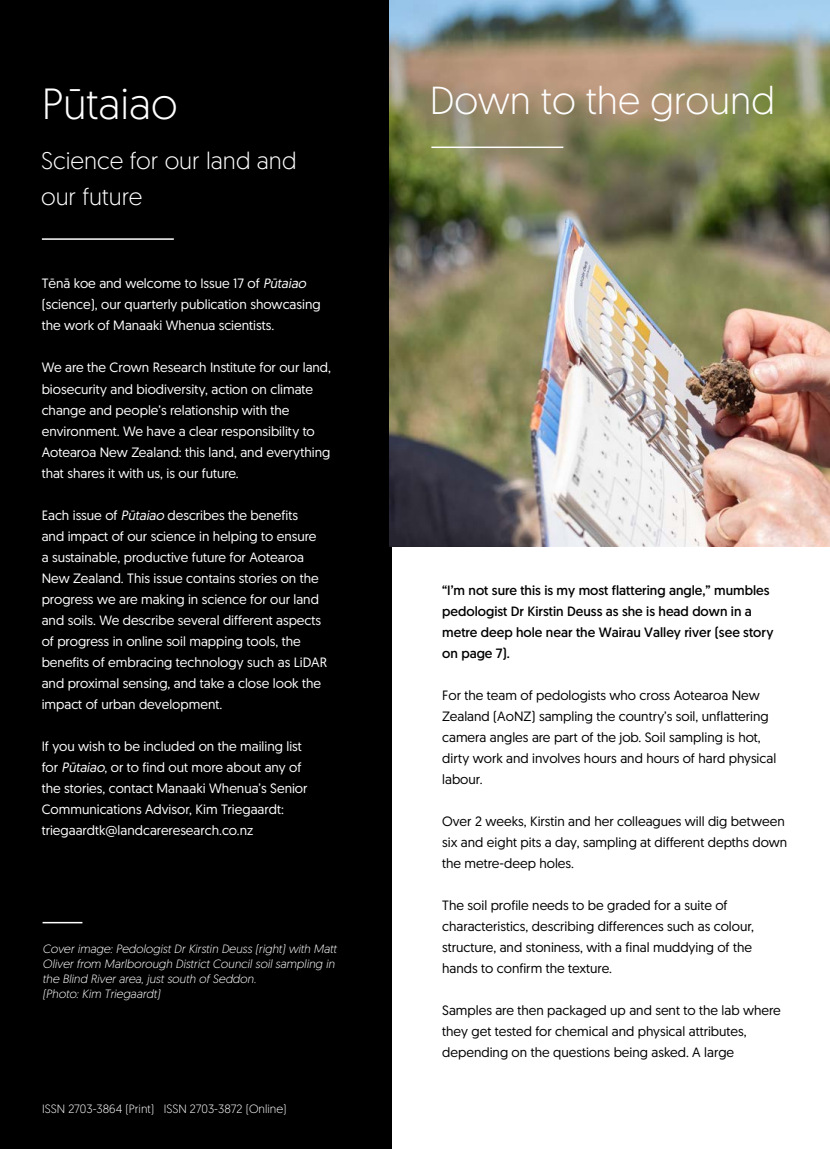
<style>
.page{position:relative;width:830px;height:1149px;background:#fff}
.page>*{position:absolute;margin:0;border:0;box-sizing:border-box;transform-origin:0 0}
.t1{font:300 43.5px "Geomanist";color:#fff}
.t2{font:300 39px "Geomanist";color:#fff}
.t3{font:300 24px/36px "Geomanist";color:#fff}
.t4{font:13.5px/21px "Geomanist";color:#fff}
.t5{font:13.5px/21px "Geomanist";color:#000}
.t6{font:13.5px/21px "Geomanist";color:#000}
.t7{font:italic 300 12px/15px "Geomanist";color:#fff}
.t8{font:300 12px "Geomanist";color:#fff}
.s1{font-style:italic}
</style>
<div class="page">
<div style="left:0;top:0;width:391px;height:1148px;background:#000"></div>
<hr style="left:42px;top:238px;width:132px;height:2px;background:#fff">
<hr style="left:43px;top:921px;width:39px;height:2px;background:#fff">
<img style="left:389px;top:0;width:440px;height:546px">
<hr style="left:431px;top:146px;width:132px;height:2px;background:#fff">
<h1 class="t1" style="left:42px;top:76px;width:137px">Pūtaiao</h1>
<h3 class="t3" style="left:41px;top:141px;width:257px">Science for our land and our future</h3>
<p class="t4" style="left:42px;top:273px;width:280px">Tēnā koe and welcome to Issue 17 of <span class="s1">Pūtaiao </span>(science), our quarterly publication showcasing the work of Manaaki Whenua scientists.</p>
<p class="t4" style="left:42px;top:357px;width:291px">We are the Crown Research Institute for our land, biosecurity and biodiversity, action on climate change and people’s relationship with the environment. We have a clear responsibility to Aotearoa New Zealand: this land, and everything that shares it with us, is our future.</p>
<p class="t4" style="left:42px;top:504px;width:287px">Each issue of <span class="s1">Pūtaiao</span> describes the benefits<br>and impact of our science in helping to ensure<br>a sustainable, productive future for Aotearoa New Zealand. This issue contains stories on the progress we are making in science for our land and soils. We describe several different aspects of progress in online soil mapping tools, the benefits of embracing technology such as LiDAR and proximal sensing, and take a close look the impact of urban development.</p>
<p class="t4" style="left:42px;top:735px;width:267px">If you wish to be included on the mailing list for <span class="s1">Pūtaiao</span>, or to find out more about any of the stories, contact Manaaki Whenua’s Senior Communications Advisor, Kim Triegaardt: triegaardtk@landcareresearch.co.nz</p>
<p class="t7" style="left:43px;top:940px;width:295px">Cover image: Pedologist Dr Kirstin Deuss (right) with Matt Oliver from Marlborough District Council soil sampling in the Blind River area, just south of Seddon.<br>(Photo: Kim Triegaardt)</p>
<p class="t8" style="left:42px;top:1100px;width:246px">ISSN 2703-3864 (Print) ISSN 2703-3872 (Online)</p>
<h2 class="t2" style="left:429px;top:75px;width:346px">Down to the ground</h2>
<p class="t6" style="left:442px;top:579px;width:333px">“I’m not sure this is my most flattering angle,” mumbles pedologist Dr Kirstin Deuss as she is head down in a metre deep hole near the Wairau Valley river (see story on page 7).</p>
<p class="t5" style="left:442px;top:684px;width:335px">For the team of pedologists who cross Aotearoa New Zealand (AoNZ) sampling the country’s soil, unflattering camera angles are part of the job. Soil sampling is hot, dirty work and involves hours and hours of hard physical labour.</p>
<p class="t5" style="left:442px;top:810px;width:346px">Over 2 weeks, Kirstin and her colleagues will dig between six and eight pits a day, sampling at different depths down the metre-deep holes.</p>
<p class="t5" style="left:442px;top:894px;width:313px">The soil profile needs to be graded for a suite of characteristics, describing differences such as colour, structure, and stoniness, with a final muddying of the hands to confirm the texture.</p>
<p class="t5" style="left:442px;top:999px;width:340px">Samples are then packaged up and sent to the lab where they get tested for chemical and physical attributes, depending on the questions being asked. A large</p>
</div>
